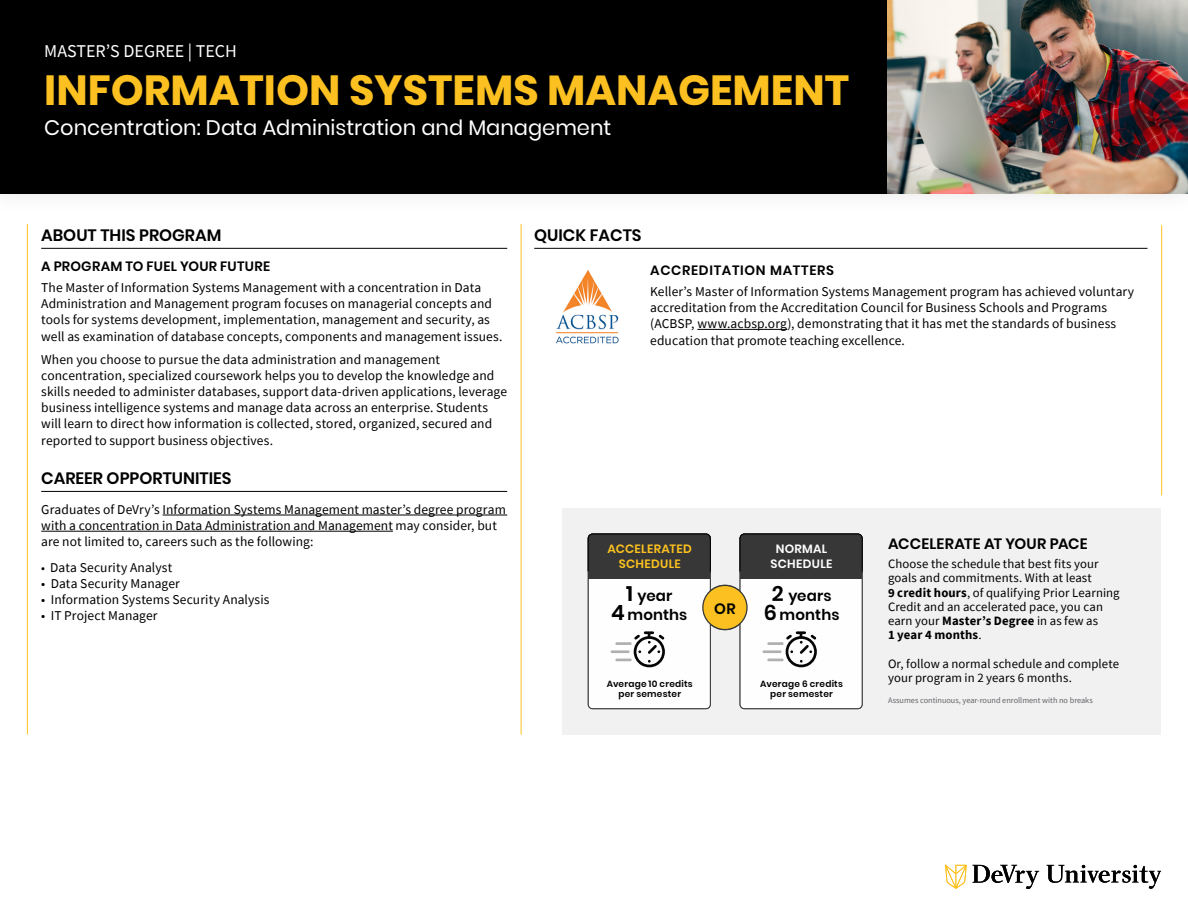
<style>
.page{position:relative;width:1188px;height:918px;background:#fff}
.page>*{position:absolute;margin:0;border:0;box-sizing:border-box;transform-origin:0 0}
.t1{font:700 42px "Poppins";color:#fcc120}
.t2{font:21px "Poppins";color:#fefefe}
.t3{font:18px "Source Sans Pro";color:#fefefe}
.t4{font:600 16.5px "Poppins";color:#000}
.t5{font:600 15px/19.5px "Poppins";letter-spacing:.01em;color:#000;text-align:center}
.t6{font:13.5px/16.2px "Source Sans Pro";letter-spacing:.005em;color:#000}
.t7{font:600 13.5px "Poppins";letter-spacing:.02em;color:#000}
.t8{font:600 13.5px "Poppins";letter-spacing:.04em;color:#000}
.t9{font:12.75px/14.2px "Source Sans Pro";letter-spacing:.01em;color:#000}
.t10{font:600 12px/15.1px "Poppins";letter-spacing:.025em;color:#fcc120;text-align:center}
.t11{font:600 12px/15.1px "Poppins";letter-spacing:.025em;color:#fefefe;text-align:center}
.t12{font:600 9px/10.5px "Poppins";letter-spacing:.025em;color:#000;text-align:center}
.t13{font:8.25px "Source Sans Pro";color:#626366}
.s1{font-size:12.75px}
.s2{font-size:21px}
.s3{font-weight:700}
</style>
<div class="page">
<div style="left:0;top:0;width:1188px;height:216px;background:#fbfbfb"></div>
<div style="left:0;top:0;width:1188px;height:193px;background:#000"></div>
<hr style="left:27px;top:224px;width:1px;height:511px;background:#fec221">
<hr style="left:521px;top:224px;width:1px;height:511px;background:#fec221">
<hr style="left:1161px;top:225px;width:1px;height:270px;background:#fec221">
<hr style="left:41px;top:248px;width:466px;height:1px;background:#000">
<hr style="left:41px;top:491px;width:466px;height:1px;background:#000">
<hr style="left:163px;top:515px;width:344px;height:1px;background:#000">
<hr style="left:41px;top:531px;width:352px;height:1px;background:#000">
<hr style="left:534px;top:248px;width:614px;height:1px;background:#000">
<hr style="left:697px;top:329px;width:90px;height:1px;background:#000">
<img style="left:556px;top:270px;width:63px;height:74px">
<img style="left:887px;top:0;width:301px;height:193px">
<div style="left:563px;top:508px;width:598px;height:227px;background:#f1f1f2"></div>
<div style="left:588px;top:534px;width:122px;height:175px;background:#fefefe;border-radius:4px"></div>
<div style="left:588px;top:534px;width:123px;height:175px;border:1px solid #363736;border-radius:4px"></div>
<div style="left:740px;top:534px;width:122px;height:175px;background:#fefefe;border-radius:4px"></div>
<div style="left:740px;top:534px;width:123px;height:175px;border:1px solid #363736;border-radius:4px"></div>
<div style="left:588px;top:534px;width:122px;height:41px;background:#363736;border-radius:4px"></div>
<div style="left:588px;top:534px;width:123px;height:41px;border:1px solid #000;border-radius:4px"></div>
<div style="left:740px;top:534px;width:122px;height:41px;background:#363736;border-radius:4px"></div>
<div style="left:740px;top:534px;width:123px;height:41px;border:1px solid #000;border-radius:4px"></div>
<div style="left:588px;top:571px;width:122px;height:7px;background:#363736"></div>
<div style="left:740px;top:571px;width:122px;height:7px;background:#363736"></div>
<svg style="left:615px;top:631px;width:50px;height:37px"></svg>
<hr style="left:615px;top:642px;width:17px;height:3px;background:#b2afaf">
<hr style="left:611px;top:650px;width:19px;height:3px;background:#b2afaf">
<svg style="left:767px;top:631px;width:50px;height:37px"></svg>
<hr style="left:767px;top:642px;width:17px;height:3px;background:#b2afaf">
<hr style="left:763px;top:650px;width:19px;height:3px;background:#b2afaf">
<div style="left:703px;top:585px;width:44px;height:45px;background:#fcc120;border-radius:50%"></div>
<div style="left:702px;top:585px;width:46px;height:45px;border:1px solid #363736;border-radius:50%"></div>
<svg style="left:1047px;top:865px;width:114px;height:24px"></svg>
<svg style="left:945px;top:864px;width:94px;height:25px"></svg>
<h3 class="t3" style="left:44px;top:40px;width:194px">MASTER’S DEGREE | TECH</h3>
<h1 class="t1" style="left:44px;top:66px;width:806px">INFORMATION SYSTEMS MANAGEMENT</h1>
<h2 class="t2" style="left:44px;top:115px;width:569px">Concentration: Data Administration and Management</h2>
<h3 class="t4" style="left:41px;top:226px;width:182px">ABOUT THIS PROGRAM</h3>
<h4 class="t7" style="left:41px;top:259px;width:230px">A PROGRAM TO FUEL YOUR FUTURE</h4>
<p class="t6" style="left:41px;top:279px;width:442px">The Master of Information Systems Management with a concentration in Data</p>
<p class="t6" style="left:41px;top:296px;width:463px">Administration and Management program focuses on managerial concepts and tools for systems development, implementation, management and security, as well as examination of database concepts, components and management issues.</p>
<p class="t6" style="left:41px;top:351px;width:467px">When you choose to pursue the data administration and management concentration, specialized coursework helps you to develop the knowledge and skills needed to administer databases, support data-driven applications, leverage business intelligence systems and manage data across an enterprise. Students will learn to direct how information is collected, stored, organized, secured and reported to support business objectives.</p>
<h3 class="t4" style="left:41px;top:469px;width:192px">CAREER OPPORTUNITIES</h3>
<p class="t6" style="left:41px;top:501px;width:466px">Graduates of DeVry’s Information Systems Management master’s degree program with a concentration in Data Administration and Management may consider, but are not limited to, careers such as the following:</p>
<p class="t6" style="left:41px;top:559px;width:133px"><span class="s1">•</span> Data Security Analyst</p>
<p class="t6" style="left:41px;top:575px;width:140px">• Data Security Manager</p>
<p class="t6" style="left:41px;top:591px;width:230px">• Information Systems Security Analysis</p>
<p class="t6" style="left:41px;top:608px;width:118px">• IT Project Manager</p>
<h3 class="t4" style="left:534px;top:226px;width:109px">QUICK FACTS</h3>
<h3 class="t8" style="left:650px;top:263px;width:185px">ACCREDITATION MATTERS</h3>
<p class="t6" style="left:650px;top:283px;width:486px">Keller’s Master of Information Systems Management program has achieved voluntary accreditation from the Accreditation Council for Business Schools and Programs (ACBSP, www.acbsp.org), demonstrating that it has met the standards of business education that promote teaching excellence.</p>
<p class="t10" style="left:608px;top:541px;width:86px">ACCELERATED<br>SCHEDULE</p>
<p class="t11" style="left:771px;top:541px;width:63px">NORMAL<br>SCHEDULE</p>
<p class="t5" style="left:611px;top:586px;width:78px"><span class="s2">1</span> year<br><span class="s2">4</span> months</p>
<p class="t5" style="left:714px;top:599px;width:23px">OR</p>
<p class="t5" style="left:764px;top:586px;width:77px"><span class="s2">2</span> years<br><span class="s2">6</span> months</p>
<p class="t12" style="left:607px;top:678px;width:88px">Average 10 credits per semester</p>
<p class="t12" style="left:760px;top:678px;width:84px">Average 6 credits per semester</p>
<h2 class="t5" style="left:888px;top:534px;width:201px">ACCELERATE AT YOUR PACE</h2>
<p class="t9" style="left:888px;top:557px;width:233px">Choose the schedule that best fits your goals and commitments. With at least<br><span class="s3">9 credit hours</span>, of qualifying Prior Learning Credit and an accelerated pace, you can earn your <span class="s3">Master’s Degree</span> in as few as<br><span class="s3">1 year 4 months</span>.</p>
<p class="t9" style="left:888px;top:657px;width:233px">Or, follow a normal schedule and complete your program in 2 years 6 months.</p>
<p class="t13" style="left:888px;top:695px;width:206px">Assumes continuous, year-round enrollment with no breaks</p>
</div>
